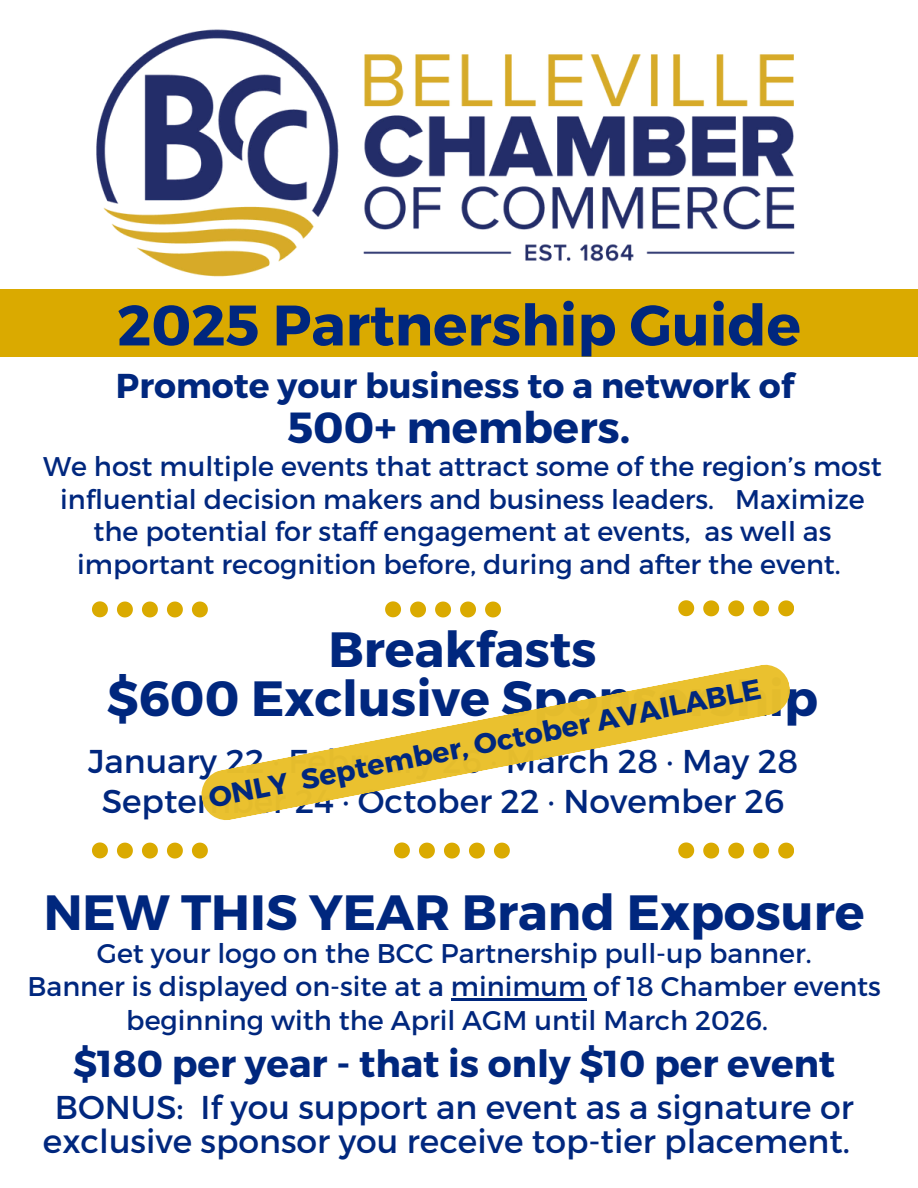
<style>
.page{position:relative;width:918px;height:1188px;background:#fff}
.page>*{position:absolute;margin:0;border:0;box-sizing:border-box;transform-origin:0 0}
.t1{font:700 57px "Montserrat";color:#00277e}
.t2{font:700 49.5px/49.5px "Montserrat";color:#00277e;text-align:center}
.t3{font:700 43.5px "Montserrat";color:#00277e}
.t4{font:700 37.5px "Montserrat";color:#00277e}
.t5{font:700 34.5px "Montserrat";color:#00277e}
.t6{font:33px/40.5px "Montserrat";color:#00277e;text-align:center}
.t7{font:700 28.5px "Montserrat";color:#00277e}
.t8{font:27px/32.7px "Montserrat";color:#00277e;text-align:center}
</style>
<div class="page">
<img style="left:96px;top:29px;width:699px;height:248px">
<div style="left:0;top:289px;width:918px;height:68px;background:#daaa00"></div>
<svg style="left:92px;top:601px;width:16px;height:16px"></svg>
<svg style="left:117px;top:602px;width:16px;height:15px"></svg>
<svg style="left:142px;top:602px;width:16px;height:15px"></svg>
<svg style="left:167px;top:602px;width:16px;height:15px"></svg>
<svg style="left:192px;top:602px;width:16px;height:15px"></svg>
<svg style="left:678px;top:600px;width:16px;height:16px"></svg>
<svg style="left:703px;top:600px;width:16px;height:16px"></svg>
<svg style="left:728px;top:600px;width:16px;height:16px"></svg>
<svg style="left:753px;top:600px;width:16px;height:16px"></svg>
<svg style="left:778px;top:600px;width:16px;height:16px"></svg>
<svg style="left:385px;top:601px;width:16px;height:16px"></svg>
<svg style="left:410px;top:602px;width:16px;height:15px"></svg>
<svg style="left:435px;top:602px;width:16px;height:15px"></svg>
<svg style="left:460px;top:602px;width:16px;height:15px"></svg>
<svg style="left:485px;top:602px;width:16px;height:15px"></svg>
<svg style="left:92px;top:842px;width:16px;height:16px"></svg>
<svg style="left:117px;top:843px;width:16px;height:16px"></svg>
<svg style="left:142px;top:843px;width:16px;height:16px"></svg>
<svg style="left:167px;top:843px;width:16px;height:16px"></svg>
<svg style="left:192px;top:843px;width:16px;height:16px"></svg>
<svg style="left:394px;top:842px;width:16px;height:16px"></svg>
<svg style="left:419px;top:843px;width:16px;height:16px"></svg>
<svg style="left:444px;top:843px;width:16px;height:16px"></svg>
<svg style="left:469px;top:843px;width:16px;height:16px"></svg>
<svg style="left:494px;top:843px;width:16px;height:16px"></svg>
<svg style="left:678px;top:842px;width:16px;height:16px"></svg>
<svg style="left:703px;top:843px;width:16px;height:16px"></svg>
<svg style="left:728px;top:843px;width:16px;height:16px"></svg>
<svg style="left:753px;top:843px;width:16px;height:16px"></svg>
<svg style="left:778px;top:843px;width:16px;height:16px"></svg>
<svg style="left:201px;top:664px;width:589px;height:156px"></svg>
<hr style="left:451px;top:999px;width:135px;height:2px;background:#00277e">
<p class="t1" style="left:117px;top:288px;width:685px">2025 Partnership Guide</p>
<h1 class="t5" style="left:116px;top:363px;width:680px">Promote your business to a network of</h1>
<h1 class="t3" style="left:287px;top:399px;width:345px">500+ members.</h1>
<h3 class="t8" style="left:43px;top:449px;width:840px">We host multiple events that attract some of the region’s most influential decision makers and business leaders. Maximize the potential for staff engagement at events, as well as important recognition before, during and after the event.</h3>
<p class="t2" style="left:107px;top:622px;width:713px">Breakfasts<br>$600 Exclusive Sponsorship</p>
<p class="t6" style="left:88px;top:739px;width:711px">January 22 · February 26 · March 28 · May 28<br>September 24 · October 22 · November 26</p>
<p class="t7" style="left:205px;top:779px;width:564px;rotate:-11deg">ONLY September, October AVAILABLE</p>
<p class="t2" style="left:44px;top:885px;width:822px">NEW THIS YEAR Brand Exposure</p>
<p class="t8" style="left:27px;top:935px;width:855px;line-height:33.8px">Get your logo on the BCC Partnership pull-up banner.<br>Banner is displayed on-site at a minimum of 18 Chamber events beginning with the April AGM until March 2026.</p>
<p class="t4" style="left:73px;top:1040px;width:764px">$180 per year - that is only $10 per event</p>
<p class="t6" style="left:43px;top:1089px;width:812px;line-height:33.8px">BONUS: If you support an event as a signature or exclusive sponsor you receive top-tier placement.</p>
</div>
